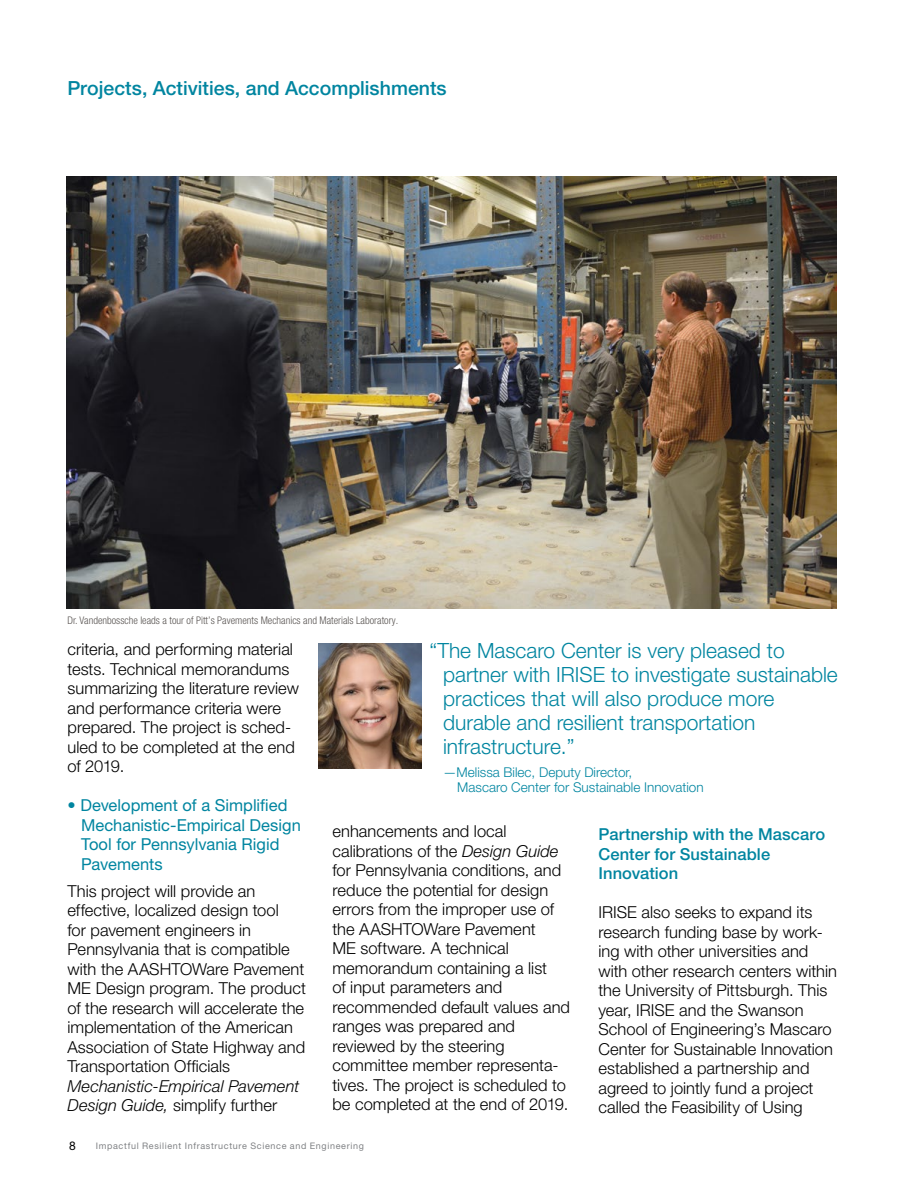
<style>
.page{position:relative;width:918px;height:1188px;background:#fff}
.page>*{position:absolute;margin:0;border:0;box-sizing:border-box;transform-origin:0 0}
.t1{font:300 21px/24px "Helvetica Neue LT Pro";color:#0085a0}
.Heading_1{font:500 19.5px "Helvetica Neue LT Pro";color:#0085a0}
.List_Paragraph{font:300 16.5px/19.5px "Helvetica Neue LT Pro";color:#000}
.List_Paragraph-2{font:16.5px/19.5px "Helvetica Neue LT Pro";color:#0085a0}
.List_Paragraph-3{font:italic 300 16.5px/19.5px "Helvetica Neue LT Pro";letter-spacing:.005em;color:#000}
.Heading_2{font:500 16.5px/19.5px "Helvetica Neue LT Pro";letter-spacing:.005em;color:#0085a0}
.t2{font:300 13.5px "Helvetica Neue LT Pro";color:#0085a0}
.t3{font:12px "Helvetica Neue LT Pro";color:#000}
.t4{font:300 condensed 10.5px "Helvetica Neue LT Pro";color:#5a5553}
.t5{font:9px "Helvetica Neue LT Pro";letter-spacing:.075em;color:#808285}
.s1{font-style:normal}
.s2{font-style:italic}
</style>
<div class="page">
<img style="left:67px;top:176px;width:769px;height:432px">
<img style="left:319px;top:643px;width:102px;height:126px">
<p class="Heading_1" style="left:68px;top:76px;width:381px">Projects, Activities, and Accomplishments</p>
<p class="t4" style="left:68px;top:614px;width:332px">Dr. Vandenbossche leads a tour of Pitt’s Pavements Mechanics and Materials Laboratory.</p>
<p class="List_Paragraph" style="left:68px;top:639px;width:233px">criteria, and performing material tests. Technical memorandums summarizing the literature review and performance criteria were prepared. The project is sched&shy;uled to be completed at the end of 2019.</p>
<p class="List_Paragraph-2" style="left:68px;top:795px;width:222px">• Development of a Simplified</p>
<p class="List_Paragraph-2" style="left:81px;top:815px;width:221px">Mechanistic-Empirical Design<br>Tool for Pennsylvania Rigid<br>Pavements</p>
<p class="List_Paragraph" style="left:68px;top:881px;width:189px">This project will provide an</p>
<p class="List_Paragraph" style="left:68px;top:900px;width:213px">effective, localized design tool</p>
<p class="List_Paragraph" style="left:68px;top:920px;width:185px">for pavement engineers in</p>
<p class="List_Paragraph" style="left:68px;top:939px;width:240px">Pennsylvania that is compatible with the AASHTOWare Pavement<br>ME Design program. The product of the research will accelerate the implementation of the American<br>Association of State Highway and<br>Transportation Officials</p>
<p class="List_Paragraph-3" style="left:68px;top:1076px;width:233px">Mechanistic-Empirical Pavement<br>Design Guide, <span class="s1">simplify further</span></p>
<p class="t1" style="left:430px;top:638px;width:357px">“The Mascaro Center is very pleased to</p>
<p class="t1" style="left:443px;top:662px;width:396px">partner with IRISE to investigate sustainable practices that will also produce more</p>
<p class="t1" style="left:443px;top:710px;width:314px">durable and resilient transportation</p>
<p class="t1" style="left:443px;top:734px;width:133px">infrastructure.”</p>
<p class="t2" style="left:443px;top:764px;width:191px">—Melissa Bilec, Deputy Director,</p>
<p class="t2" style="left:457px;top:779px;width:248px">Mascaro Center for Sustainable Innovation</p>
<p class="List_Paragraph" style="left:332px;top:821px;width:176px">enhancements and local</p>
<p class="List_Paragraph" style="left:332px;top:841px;width:230px">calibrations of the <span class="s2">Design Guide </span>for Pennsylvania conditions, and reduce the potential for design errors from the improper use of the AASHTOWare Pavement</p>
<p class="List_Paragraph" style="left:332px;top:938px;width:178px">ME software. A technical</p>
<p class="List_Paragraph" style="left:332px;top:958px;width:216px">memorandum containing a list</p>
<p class="List_Paragraph" style="left:332px;top:977px;width:171px">of input parameters and</p>
<p class="List_Paragraph" style="left:332px;top:997px;width:239px">recommended default values and ranges was prepared and</p>
<p class="List_Paragraph" style="left:332px;top:1036px;width:174px">reviewed by the steering</p>
<p class="List_Paragraph" style="left:332px;top:1055px;width:237px">committee member representa&shy;tives. The project is scheduled to be completed at the end of 2019.</p>
<p class="Heading_2" style="left:598px;top:824px;width:228px">Partnership with the Mascaro<br>Center for Sustainable</p>
<p class="Heading_2" style="left:598px;top:863px;width:81px">Innovation</p>
<p class="List_Paragraph" style="left:598px;top:902px;width:215px">IRISE also seeks to expand its</p>
<p class="List_Paragraph" style="left:598px;top:922px;width:240px">research funding base by work&shy;ing with other universities and with other research centers within the University of Pittsburgh. This year, IRISE and the Swanson<br>School of Engineering’s Mascaro<br>Center for Sustainable Innovation established a partnership and agreed to jointly fund a project called the Feasibility of Using</p>
<p class="t3" style="left:69px;top:1139px;width:8px">8</p>
<p class="t5" style="left:96px;top:1140px;width:270px">Impactful Resilient Infrastructure Science and Engineering</p>
</div>
